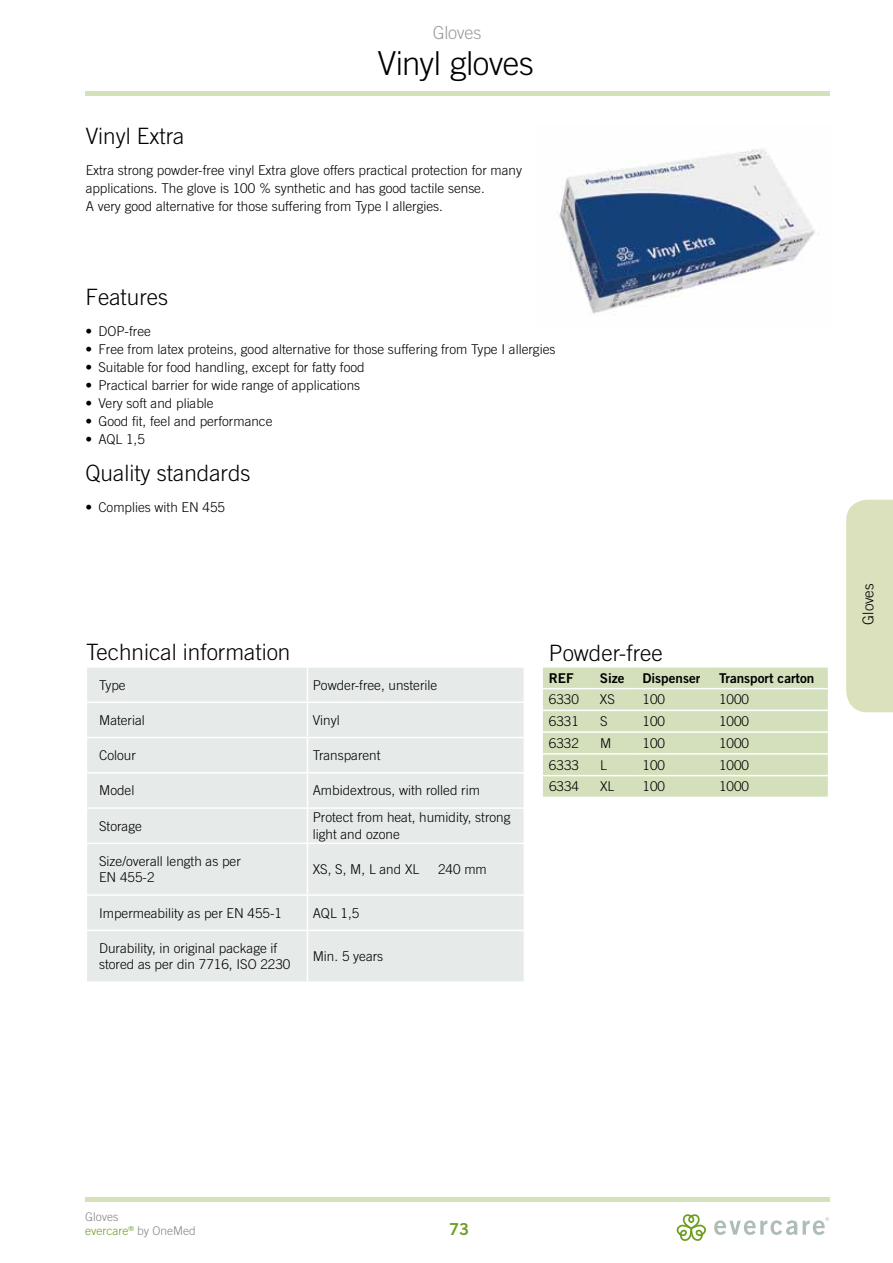
<style>
.page{position:relative;width:893px;height:1263px;background:#fff}
.page>*{position:absolute;margin:0;border:0;box-sizing:border-box;transform-origin:0 0}
.t1{font:300 33px "Trade Gothic OT";letter-spacing:-.015em;color:#000}
.t2{font:300 22.5px "Trade Gothic OT";color:#000}
.t3{font:300 18px "Trade Gothic OT";letter-spacing:-.015em;color:#9d9d9c}
.t4{font:700 16.5px "Trade Gothic OT";color:#6f9e21}
.t5{font:300 15px "Trade Gothic OT";letter-spacing:-.01em;color:#000}
.t6{font:300 13.5px/16.5px "Trade Gothic OT";color:#000}
.t7{font:700 13.5px "Trade Gothic OT";color:#000}
.t8{font:300 12px/14.4px "Trade Gothic OT";color:#878787}
.s1{color:#6f9e21}
</style>
<div class="page">
<hr style="left:85px;top:92px;width:744px;height:4px;background:#d4e2bc">
<hr style="left:85px;top:1197px;width:744px;height:4px;background:#d4e2bc">
<svg style="left:676px;top:1214px;width:30px;height:27px"></svg>
<svg style="left:714px;top:1217px;width:115px;height:18px"></svg>
<div style="left:846px;top:500px;width:47px;height:212px;background:#dae1bc"></div>
<img style="left:559px;top:149px;width:256px;height:165px">
<div style="left:87px;top:668px;width:437px;height:313px;background:#e6eae9"></div>
<hr style="left:307px;top:668px;width:1px;height:33px;background:#fff">
<hr style="left:86px;top:701px;width:221px;height:2px;background:#fff">
<hr style="left:307px;top:701px;width:218px;height:2px;background:#fff">
<hr style="left:307px;top:703px;width:1px;height:34px;background:#fff">
<hr style="left:86px;top:737px;width:221px;height:1px;background:#fff">
<hr style="left:307px;top:737px;width:218px;height:1px;background:#fff">
<hr style="left:307px;top:738px;width:1px;height:34px;background:#fff">
<hr style="left:86px;top:772px;width:221px;height:1px;background:#fff">
<hr style="left:307px;top:772px;width:218px;height:1px;background:#fff">
<hr style="left:307px;top:773px;width:1px;height:34px;background:#fff">
<hr style="left:86px;top:807px;width:221px;height:2px;background:#fff">
<hr style="left:307px;top:807px;width:218px;height:2px;background:#fff">
<hr style="left:307px;top:809px;width:1px;height:33px;background:#fff">
<hr style="left:86px;top:842px;width:221px;height:2px;background:#fff">
<hr style="left:307px;top:842px;width:218px;height:2px;background:#fff">
<hr style="left:307px;top:844px;width:1px;height:50px;background:#fff">
<hr style="left:86px;top:894px;width:221px;height:2px;background:#fff">
<hr style="left:307px;top:894px;width:218px;height:2px;background:#fff">
<hr style="left:307px;top:896px;width:1px;height:33px;background:#fff">
<hr style="left:86px;top:929px;width:221px;height:2px;background:#fff">
<hr style="left:307px;top:929px;width:218px;height:2px;background:#fff">
<hr style="left:307px;top:931px;width:1px;height:50px;background:#fff">
<div style="left:543px;top:668px;width:285px;height:129px;background:#d4e0bc"></div>
<hr style="left:543px;top:688px;width:51px;height:1px;background:#fff">
<hr style="left:594px;top:688px;width:42px;height:1px;background:#fff">
<hr style="left:636px;top:688px;width:77px;height:1px;background:#fff">
<hr style="left:713px;top:688px;width:115px;height:1px;background:#fff">
<hr style="left:543px;top:710px;width:51px;height:1px;background:#fff">
<hr style="left:594px;top:710px;width:42px;height:1px;background:#fff">
<hr style="left:636px;top:710px;width:77px;height:1px;background:#fff">
<hr style="left:713px;top:710px;width:115px;height:1px;background:#fff">
<hr style="left:543px;top:731px;width:51px;height:2px;background:#fff">
<hr style="left:594px;top:731px;width:42px;height:2px;background:#fff">
<hr style="left:636px;top:731px;width:77px;height:2px;background:#fff">
<hr style="left:713px;top:731px;width:115px;height:2px;background:#fff">
<hr style="left:543px;top:753px;width:51px;height:2px;background:#fff">
<hr style="left:594px;top:753px;width:42px;height:2px;background:#fff">
<hr style="left:636px;top:753px;width:77px;height:2px;background:#fff">
<hr style="left:713px;top:753px;width:115px;height:2px;background:#fff">
<hr style="left:543px;top:775px;width:51px;height:1px;background:#fff">
<hr style="left:594px;top:775px;width:42px;height:1px;background:#fff">
<hr style="left:636px;top:775px;width:77px;height:1px;background:#fff">
<hr style="left:713px;top:775px;width:115px;height:1px;background:#fff">
<h3 class="t3" style="left:433px;top:21px;width:50px">Gloves</h3>
<h1 class="t1" style="left:378px;top:44px;width:158px">Vinyl gloves</h1>
<h2 class="t2" style="left:86px;top:122px;width:100px">Vinyl Extra</h2>
<p class="t6" style="left:86px;top:161px;width:438px;line-height:18px">Extra strong powder-free vinyl Extra glove offers practical protection for many applications. The glove is 100 % synthetic and has good tactile sense.<br>A very good alternative for those suffering from Type I allergies.</p>
<h2 class="t2" style="left:86px;top:284px;width:84px">Features</h2>
<p class="t6" style="left:86px;top:323px;width:67px">• DOP-free</p>
<p class="t6" style="left:86px;top:341px;width:471px">• Free from latex proteins, good alternative for those suffering from Type I allergies</p>
<p class="t6" style="left:86px;top:359px;width:281px">• Suitable for food handling, except for fatty food</p>
<p class="t6" style="left:86px;top:377px;width:276px">• Practical barrier for wide range of applications</p>
<p class="t6" style="left:86px;top:395px;width:130px">• Very soft and pliable</p>
<p class="t6" style="left:86px;top:413px;width:188px">• Good fit, feel and performance</p>
<p class="t6" style="left:86px;top:431px;width:61px">• AQL 1,5</p>
<h2 class="t2" style="left:86px;top:460px;width:167px">Quality standards</h2>
<p class="t6" style="left:86px;top:498px;width:141px">• Complies with EN 455</p>
<h2 class="t2" style="left:86px;top:639px;width:206px">Technical information</h2>
<p class="t6" style="left:99px;top:676px;width:28px">Type</p>
<p class="t6" style="left:313px;top:676px;width:126px">Powder-free, unsterile</p>
<p class="t6" style="left:99px;top:711px;width:47px">Material</p>
<p class="t6" style="left:313px;top:711px;width:28px">Vinyl</p>
<p class="t6" style="left:99px;top:747px;width:38px">Colour</p>
<p class="t6" style="left:313px;top:747px;width:69px">Transparent</p>
<p class="t6" style="left:99px;top:782px;width:37px">Model</p>
<p class="t6" style="left:313px;top:782px;width:169px">Ambidextrous, with rolled rim</p>
<p class="t6" style="left:99px;top:817px;width:44px">Storage</p>
<p class="t6" style="left:313px;top:809px;width:199px">Protect from heat, humidity, strong light and ozone</p>
<p class="t6" style="left:99px;top:853px;width:143px">Size/overall length as per<br>EN 455-2</p>
<p class="t6" style="left:313px;top:861px;width:108px">XS, S, M, L and XL</p>
<p class="t6" style="left:438px;top:861px;width:50px">240 mm</p>
<p class="t6" style="left:99px;top:904px;width:185px">Impermeability as per EN 455-1</p>
<p class="t6" style="left:313px;top:904px;width:48px">AQL 1,5</p>
<p class="t6" style="left:99px;top:940px;width:193px">Durability, in original package if stored as per din 7716, ISO 2230</p>
<p class="t6" style="left:313px;top:948px;width:72px">Min. 5 years</p>
<h2 class="t2" style="left:549px;top:639px;width:115px">Powder-free</h2>
<p class="t7" style="left:549px;top:669px;width:26px">REF</p>
<p class="t7" style="left:600px;top:669px;width:26px">Size</p>
<p class="t7" style="left:642px;top:669px;width:59px">Dispenser</p>
<p class="t7" style="left:719px;top:669px;width:97px">Transport carton</p>
<p class="t6" style="left:549px;top:691px;width:32px">6330</p>
<p class="t6" style="left:600px;top:691px;width:17px">XS</p>
<p class="t6" style="left:642px;top:691px;width:24px">100</p>
<p class="t6" style="left:719px;top:691px;width:32px">1000</p>
<p class="t6" style="left:549px;top:713px;width:32px">6331</p>
<p class="t6" style="left:600px;top:713px;width:9px">S</p>
<p class="t6" style="left:642px;top:713px;width:24px">100</p>
<p class="t6" style="left:719px;top:713px;width:32px">1000</p>
<p class="t6" style="left:549px;top:735px;width:32px">6332</p>
<p class="t6" style="left:600px;top:735px;width:13px">M</p>
<p class="t6" style="left:642px;top:735px;width:24px">100</p>
<p class="t6" style="left:719px;top:735px;width:32px">1000</p>
<p class="t6" style="left:549px;top:756px;width:32px">6333</p>
<p class="t6" style="left:600px;top:756px;width:8px">L</p>
<p class="t6" style="left:642px;top:756px;width:24px">100</p>
<p class="t6" style="left:719px;top:756px;width:32px">1000</p>
<p class="t6" style="left:549px;top:778px;width:32px">6334</p>
<p class="t6" style="left:600px;top:778px;width:16px">XL</p>
<p class="t6" style="left:643px;top:778px;width:24px">100</p>
<p class="t6" style="left:719px;top:778px;width:32px">1000</p>
<p class="t5" style="left:859px;top:624px;width:43px;rotate:-90deg">Gloves</p>
<p class="t8" style="left:85px;top:1209px;width:112px">Gloves<br><span class="s1">evercare</span><sup>®</sup> by OneMed</p>
<p class="t4" style="left:449px;top:1218px;width:22px">73</p>
</div>
